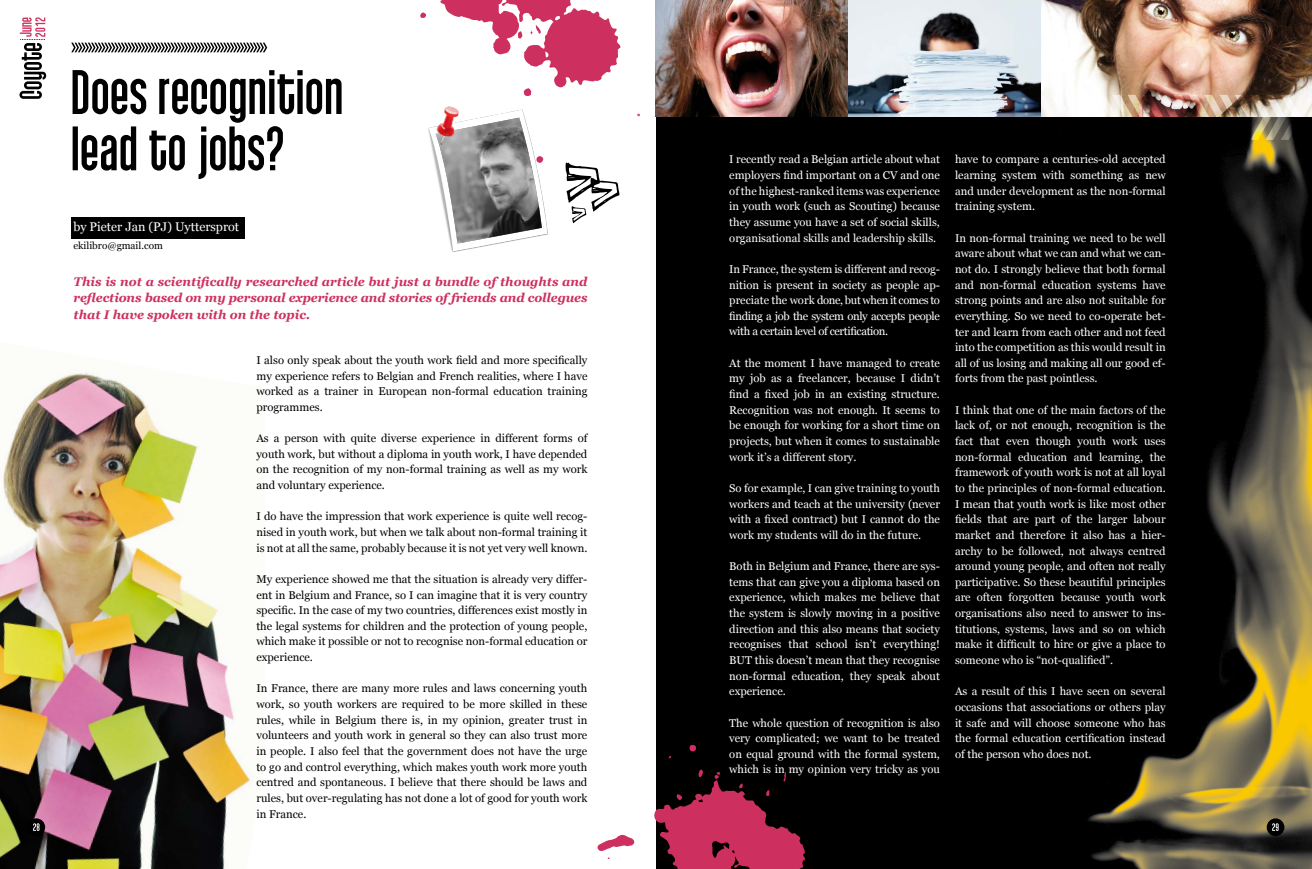
<style>
.page{position:relative;width:1312px;height:869px;background:#fff}
.page>*{position:absolute;margin:0;border:0;box-sizing:border-box;transform-origin:0 0}
.t1{font:italic 700 12.5px/16.2px "Georgia";color:#cd305f;text-align:justify}
.t2{font:12.5px "Georgia";color:#fff}
.t3{font:11.25px/15.6px "Georgia";color:#fff;text-align:justify}
.t4{font:11.25px/15.6px "Georgia";color:#000;text-align:justify}
.t5{font:10px "Georgia";color:#000}
</style>
<div class="page">
<img style="left:0;top:372px;width:252px;height:496px">
<div style="left:656px;top:0;width:655px;height:868px;background:#000"></div>
<img style="left:1088px;top:116px;width:223px;height:752px">
<div style="left:71px;top:217px;width:173px;height:22px;background:#000"></div>
<svg style="left:73px;top:70px;width:268px;height:109px"></svg>
<svg style="left:71px;top:43px;width:196px;height:9px"></svg>
<svg style="left:597px;top:744px;width:208px;height:124px"></svg>
<img style="left:420px;top:0;width:880px;height:243px">
<img style="left:435px;top:118px;width:106px;height:125px">
<img style="left:436px;top:105px;width:26px;height:47px">
<div style="left:27px;top:818px;width:18px;height:17px;background:#000;border-radius:50%"></div>
<svg style="left:33px;top:823px;width:7px;height:7px"></svg>
<svg style="left:1266px;top:818px;width:17px;height:17px"></svg>
<svg style="left:1271px;top:822px;width:7px;height:8px"></svg>
<svg style="left:19px;top:18px;width:27px;height:81px"></svg>
<p class="t2" style="left:73px;top:219px;width:167px">by Pieter Jan (PJ) Uyttersprot</p>
<p class="t5" style="left:73px;top:239px;width:91px">ekilibro@gmail.com</p>
<p class="t1" style="left:74px;top:273px;width:515px">This is not a scientifically researched article but just a bundle of thoughts and reflections based on my personal experience and stories of friends and collegues that I have spoken with on the topic.</p>
<p class="t4" style="left:256px;top:352px;width:332px">I also only speak about the youth work field and more specifically my experience refers to Belgian and French realities, where I have worked as a trainer in European non-formal education training programmes.</p>
<p class="t4" style="left:256px;top:430px;width:332px">As a person with quite diverse experience in different forms of youth work, but without a diploma in youth work, I have depended on the recognition of my non-formal training as well as my work and voluntary experience.</p>
<p class="t4" style="left:256px;top:508px;width:332px">I do have the impression that work experience is quite well recog&shy;nised in youth work, but when we talk about non-formal training it is not at all the same, probably because it is not yet very well known.</p>
<p class="t4" style="left:256px;top:571px;width:332px">My experience showed me that the situation is already very differ&shy;ent in Belgium and France, so I can imagine that it is very country specific. In the case of my two countries, differences exist mostly in the legal systems for children and the protection of young people, which make it possible or not to recognise non-formal education or experience.</p>
<p class="t4" style="left:256px;top:680px;width:332px">In France, there are many more rules and laws concerning youth work, so youth workers are required to be more skilled in these rules, while in Belgium there is, in my opinion, greater trust in volunteers and youth work in general so they can also trust more in people. I also feel that the government does not have the urge to go and control everything, which makes youth work more youth centred and spontaneous. I believe that there should be laws and rules, but over-regulating has not done a lot of good for youth work in France.</p>
<p class="t3" style="left:729px;top:152px;width:212px">I recently read a Belgian article about what employers find important on a CV and one of the highest-ranked items was experience in youth work (such as Scouting) because they assume you have a set of social skills, organisational skills and leadership skills.</p>
<p class="t3" style="left:729px;top:261px;width:212px">In France, the system is different and recog&shy;nition is present in society as people ap&shy;preciate the work done, but when it comes to finding a job the system only accepts people with a certain level of certification.</p>
<p class="t3" style="left:729px;top:355px;width:212px">At the moment I have managed to create my job as a freelancer, because I didn’t find a fixed job in an existing structure.<br>Recognition was not enough. It seems to be enough for working for a short time on projects, but when it comes to sustainable work it’s a different story.</p>
<p class="t3" style="left:729px;top:480px;width:212px">So for example, I can give training to youth workers and teach at the university (never with a fixed contract) but I cannot do the work my students will do in the future.</p>
<p class="t3" style="left:729px;top:558px;width:212px">Both in Belgium and France, there are sys&shy;tems that can give you a diploma based on experience, which makes me believe that the system is slowly moving in a positive direction and this also means that society recognises that school isn’t everything!<br>BUT this doesn’t mean that they recognise non-formal education, they speak about experience.</p>
<p class="t3" style="left:729px;top:714px;width:212px">The whole question of recognition is also very complicated; we want to be treated on equal ground with the formal system, which is in my opinion very tricky as you</p>
<p class="t3" style="left:954px;top:152px;width:212px">have to compare a centuries-old accepted learning system with something as new and under development as the non-formal training system.</p>
<p class="t3" style="left:954px;top:230px;width:212px">In non-formal training we need to be well aware about what we can and what we can&shy;not do. I strongly believe that both formal and non-formal education systems have strong points and are also not suitable for everything. So we need to co-operate bet&shy;ter and learn from each other and not feed into the competition as this would result in all of us losing and making all our good ef&shy;forts from the past pointless.</p>
<p class="t3" style="left:954px;top:402px;width:212px">I think that one of the main factors of the lack of, or not enough, recognition is the fact that even though youth work uses non-formal education and learning, the framework of youth work is not at all loyal to the principles of non-formal education.<br>I mean that youth work is like most other fields that are part of the larger labour market and therefore it also has a hier&shy;archy to be followed, not always centred around young people, and often not really participative. So these beautiful principles are often forgotten because youth work organisations also need to answer to ins&shy;titutions, systems, laws and so on which make it difficult to hire or give a place to someone who is “not-qualified”.</p>
<p class="t3" style="left:954px;top:683px;width:212px">As a result of this I have seen on several occasions that associations or others play it safe and will choose someone who has the formal education certification instead of the person who does not.</p>
</div>
